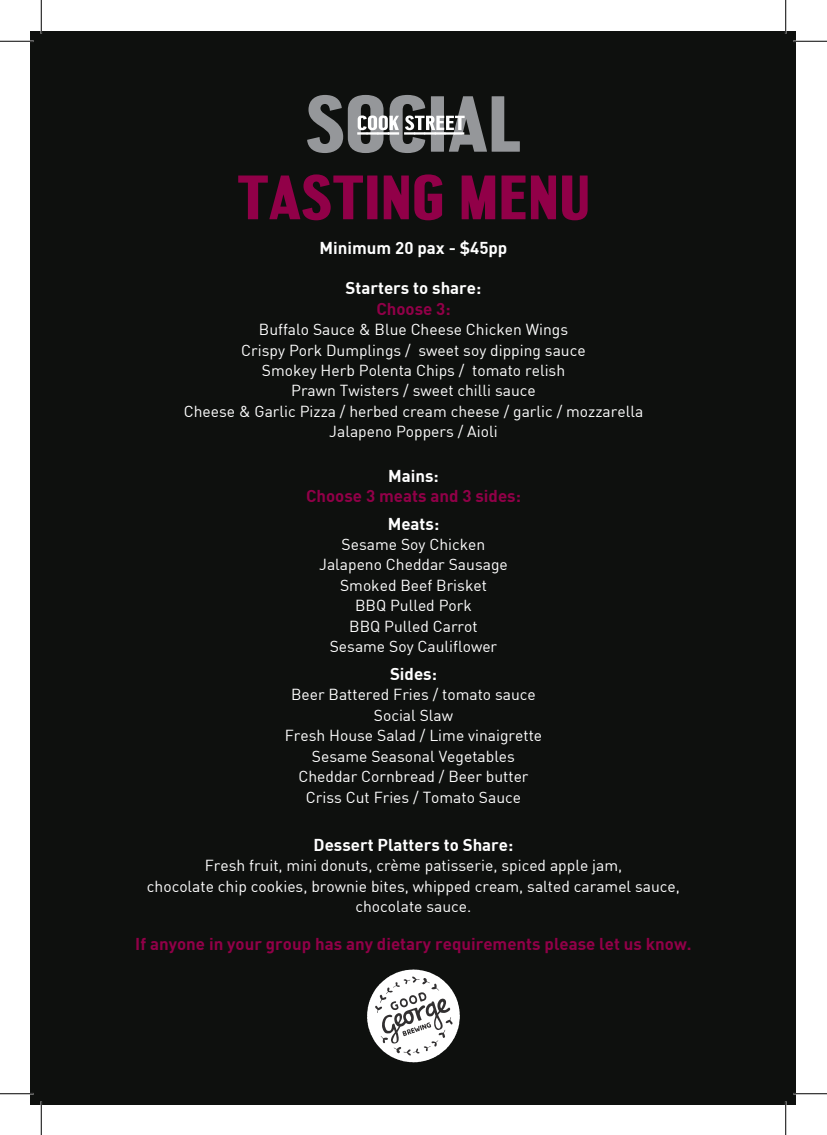
<style>
.page{position:relative;width:827px;height:1135px;background:#fff}
.page>*{position:absolute;margin:0;border:0;box-sizing:border-box;transform-origin:0 0}
.t1{font:700 62.5px "Central Avenue";color:#910048}
.t2{font:700 16.88px "DIN";color:#910048}
.t3{font:700 16.88px "DIN";color:#fff}
.t4{font:15.62px/20.5px "DIN";color:#fff;text-align:center}
</style>
<div class="page">
<div style="left:31px;top:31px;width:765px;height:1073px;background:#0e100e"></div>
<svg style="left:307px;top:95px;width:213px;height:58px"></svg>
<svg style="left:367px;top:969px;width:93px;height:93px"></svg>
<hr style="left:0;top:40px;width:34px;height:2px;background:#fff">
<hr style="left:793px;top:40px;width:34px;height:2px;background:#fff">
<hr style="left:40px;top:0;width:2px;height:34px;background:#fff">
<hr style="left:40px;top:1101px;width:2px;height:34px;background:#fff">
<hr style="left:0;top:41px;width:34px;height:1px;background:#000">
<hr style="left:793px;top:41px;width:34px;height:1px;background:#000">
<hr style="left:0;top:1093px;width:34px;height:1px;background:#000">
<hr style="left:793px;top:1093px;width:34px;height:1px;background:#000">
<hr style="left:41px;top:0;width:1px;height:34px;background:#000">
<hr style="left:41px;top:1101px;width:1px;height:34px;background:#000">
<hr style="left:785px;top:0;width:1px;height:34px;background:#000">
<hr style="left:785px;top:1101px;width:1px;height:34px;background:#000">
<h1 class="t1" style="left:237px;top:161px;width:354px">TASTING MENU</h1>
<p class="t3" style="left:319px;top:237px;width:189px">Minimum 20 pax - $45pp</p>
<p class="t3" style="left:345px;top:277px;width:137px">Starters to share:</p>
<p class="t2" style="left:376px;top:298px;width:76px">Choose 3:</p>
<p class="t4" style="left:184px;top:319px;width:461px">Buffalo Sauce &amp; Blue Cheese Chicken Wings<br>Crispy Pork Dumplings / sweet soy dipping sauce<br>Smokey Herb Polenta Chips / tomato relish<br>Prawn Twisters / sweet chilli sauce<br>Cheese &amp; Garlic Pizza / herbed cream cheese / garlic / mozzarella Jalapeno Poppers / Aioli</p>
<p class="t3" style="left:388px;top:464px;width:52px">Mains:</p>
<p class="t2" style="left:306px;top:485px;width:216px">Choose 3 meats and 3 sides:</p>
<p class="t3" style="left:388px;top:512px;width:53px">Meats:</p>
<p class="t4" style="left:319px;top:534px;width:190px">Sesame Soy Chicken<br>Jalapeno Cheddar Sausage<br>Smoked Beef Brisket<br>BBQ Pulled Pork<br>BBQ Pulled Carrot<br>Sesame Soy Cauliflower</p>
<p class="t3" style="left:390px;top:663px;width:48px">Sides:</p>
<p class="t4" style="left:285px;top:684px;width:259px">Beer Battered Fries / tomato sauce<br>Social Slaw<br>Fresh House Salad / Lime vinaigrette<br>Sesame Seasonal Vegetables<br>Cheddar Cornbread / Beer butter<br>Criss Cut Fries / Tomato Sauce</p>
<p class="t3" style="left:313px;top:834px;width:201px">Dessert Platters to Share:</p>
<p class="t4" style="left:147px;top:855px;width:534px">Fresh fruit, mini donuts, crème patisserie, spiced apple jam,<br>chocolate chip cookies, brownie bites, whipped cream, salted caramel sauce, chocolate sauce.</p>
<p class="t2" style="left:135px;top:932px;width:558px">If anyone in your group has any dietary requirements please let us know.</p>
</div>
